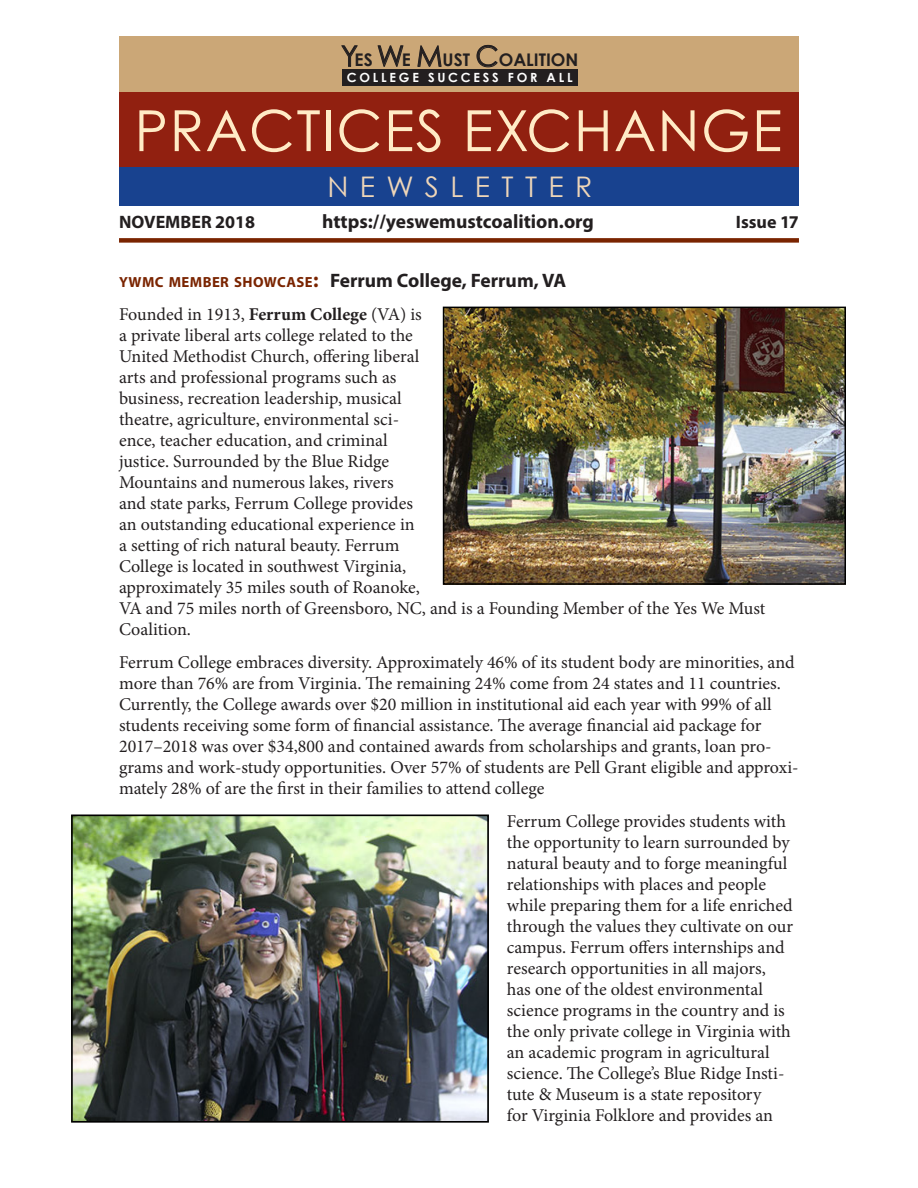
<style>
.page{position:relative;width:918px;height:1188px;background:#fff}
.page>*{position:absolute;margin:0;border:0;box-sizing:border-box;transform-origin:0 0}
.t1{font:56.85px "Century Gothic";letter-spacing:.025em;color:#ffebc6}
.t2{font:28.35px "Century Gothic";letter-spacing:.4em;color:#efd6b8}
.t3{font:700 19.5px "Myriad Pro";color:#231f20}
.t4{font:18px/21px "Minion Pro";color:#231f20}
.t5{font:700 18px "Myriad Pro";color:#231f20}
.t6{font:700 17.4px "Century Gothic";color:#231f20}
.t7{font:700 12.6px "Century Gothic";letter-spacing:.22em;color:#fff}
.s1{font-weight:400;font-size:28.5px}
.s2{font-size:14.7px;color:#7a2400}
.s3{font-size:21px;color:#7a2400}
.s4{font-weight:700}
</style>
<div class="page">
<div style="left:119px;top:36px;width:680px;height:170px;background:#cba777"></div>
<div style="left:119px;top:94px;width:680px;height:112px;background:#18428f"></div>
<div style="left:119px;top:92px;width:680px;height:75px;background:#912010"></div>
<div style="left:342px;top:69px;width:236px;height:16px;background:#231f20"></div>
<svg style="left:341px;top:46px;width:17px;height:21px"></svg>
<svg style="left:378px;top:46px;width:25px;height:21px"></svg>
<svg style="left:418px;top:46px;width:23px;height:21px"></svg>
<svg style="left:477px;top:45px;width:20px;height:22px"></svg>
<div style="left:119px;top:238px;width:680px;height:5px;background:#7a2400"></div>
<img style="left:446px;top:310px;width:397px;height:272px">
<div style="left:443px;top:307px;width:403px;height:278px;border:2px solid #000"></div>
<img style="left:74px;top:818px;width:412px;height:302px">
<div style="left:71px;top:815px;width:418px;height:308px;border:2px solid #000"></div>
<p class="t6" style="left:341px;top:49px;width:239px"><span class="s1">Y</span>ES <span class="s1">W</span>E <span class="s1">M</span>UST <span class="s1">C</span>OALITION</p>
<p class="t7" style="left:347px;top:70px;width:227px">COLLEGE SUCCESS FOR ALL</p>
<h1 class="t1" style="left:134px;top:96px;width:649px">PRACTICES EXCHANGE</h1>
<h2 class="t2" style="left:327px;top:169px;width:266px">NEWSLETTER</h2>
<p class="t5" style="left:119px;top:210px;width:138px">NOVEMBER 2018</p>
<p class="t3" style="left:322px;top:208px;width:273px">https://yeswemustcoalition.org</p>
<p class="t5" style="left:736px;top:210px;width:65px">Issue 17</p>
<p class="t3" style="left:119px;top:267px;width:449px"><span class="s2">YWMC MEMBER SHOWCASE</span><span class="s3">:</span> Ferrum College, Ferrum, VA</p>
<p class="t4" style="left:119px;top:303px;width:648px">Founded in 1913, <span class="s4">Ferrum College</span> (VA) is<br>a private liberal arts college related to the<br>United Methodist Church, offering liberal<br>arts and professional programs such as<br>business, recreation leadership, musical<br>theatre, agriculture, environmental sci-<br>ence, teacher education, and criminal<br>justice. Surrounded by the Blue Ridge<br>Mountains and numerous lakes, rivers<br>and state parks, Ferrum College provides<br>an outstanding educational experience in<br>a setting of rich natural beauty. Ferrum<br>College is located in southwest Virginia,<br>approximately 35 miles south of Roanoke,<br>VA and 75 miles north of Greensboro, NC, and is a Founding Member of the Yes We Must Coalition.</p>
<p class="t4" style="left:119px;top:652px;width:681px">Ferrum College embraces diversity. Approximately 46% of its student body are minorities, and more than 76% are from Virginia. The remaining 24% come from 24 states and 11 countries.<br>Currently, the College awards over $20 million in institutional aid each year with 99% of all students receiving some form of financial assistance. The average financial aid package for 2017–2018 was over $34,800 and contained awards from scholarships and grants, loan pro&shy;grams and work-study opportunities. Over 57% of students are Pell Grant eligible and approxi&shy;mately 28% of are the first in their families to attend college</p>
<p class="t4" style="left:507px;top:811px;width:288px">Ferrum College provides students with the opportunity to learn surrounded by natural beauty and to forge meaningful relationships with places and people while preparing them for a life enriched through the values they cultivate on our campus. Ferrum offers internships and research opportunities in all majors, has one of the oldest environmental science programs in the country and is the only private college in Virginia with an academic program in agricultural science. The College’s Blue Ridge Insti&shy;tute &amp; Museum is a state repository<br>for Virginia Folklore and provides an</p>
</div>
